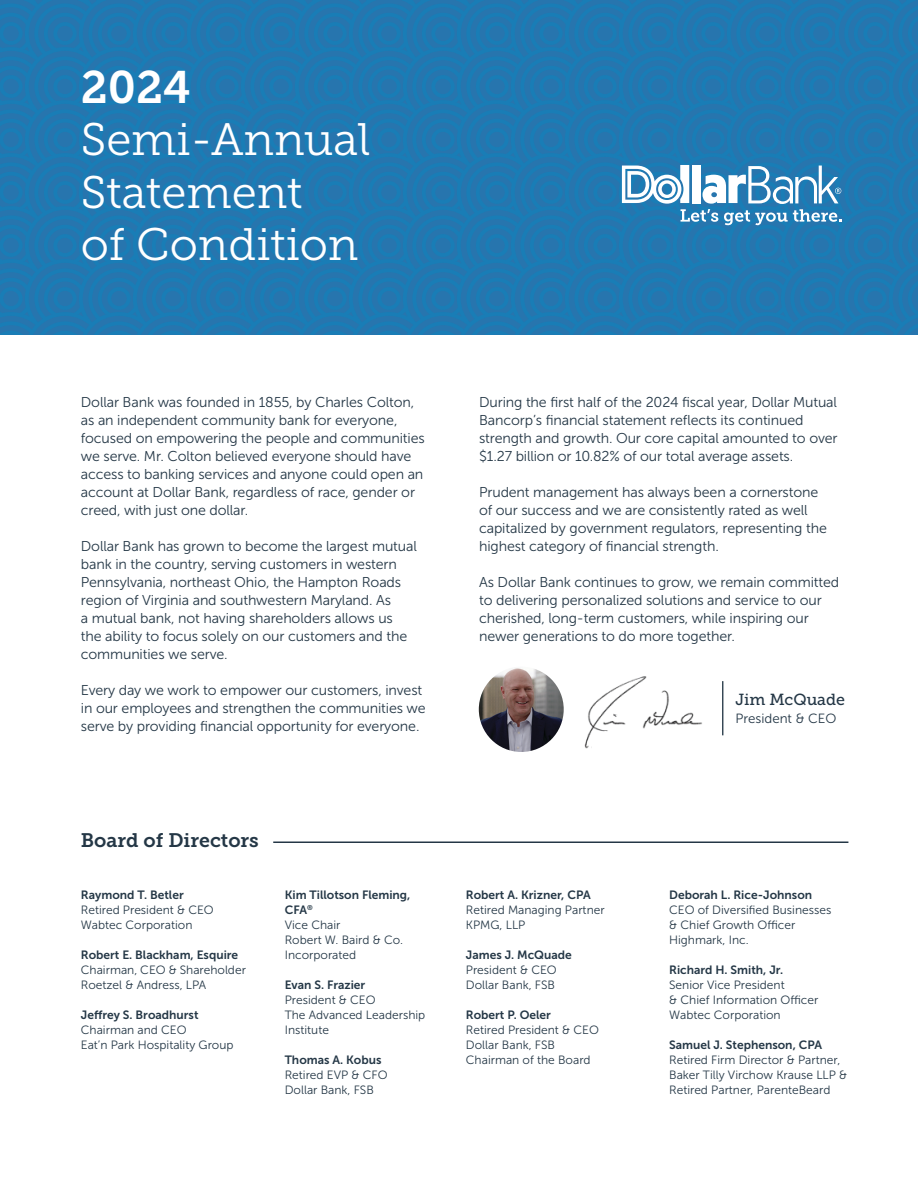
<style>
.page{position:relative;width:918px;height:1188px;background:#fff}
.page>*{position:absolute;margin:0;border:0;box-sizing:border-box;transform-origin:0 0}
.t1{font:45.3px/52.3px "Museo Slab 300";letter-spacing:-.005em;color:#fff}
.t2{font:45.3px "Museo Slab 700";color:#fff}
.t3{font:19.5px "Museo Slab 700";color:#243746}
.t4{font:16.05px "Museo Slab 500";color:#243746}
.t5{font:14.25px/18px "Museo Sans 300";letter-spacing:-.01em;color:#243746}
.t6{font:13.35px "Museo Sans 300";color:#243746}
.t7{font:12px/15px "Museo Sans 300";color:#243746}
.t8{font:12px/15px "Museo Sans 700";color:#243746}
</style>
<div class="page">
<div style="left:0;top:0;width:918px;height:335px;background:#2476af"></div>
<svg style="left:622px;top:165px;width:219px;height:60px"></svg>
<hr style="left:722px;top:681px;width:1px;height:54px;background:#243746">
<img style="left:479px;top:667px;width:85px;height:85px;border-radius:43px">
<img style="left:584px;top:676px;width:118px;height:73px">
<hr style="left:273px;top:842px;width:575px;height:1px;background:#243746">
<p class="t2" style="left:81px;top:62px;width:111px">2024</p>
<p class="t1" style="left:81px;top:114px;width:291px">Semi-Annual<br>Statement</p>
<p class="t1" style="left:81px;top:219px;width:279px">of Condition</p>
<p class="t5" style="left:81px;top:393px;width:345px">Dollar Bank was founded in 1855, by Charles Colton, as an independent community bank for everyone, focused on empowering the people and communities we serve. Mr. Colton believed everyone should have access to banking services and anyone could open an account at Dollar Bank, regardless of race, gender or creed, with just one dollar.</p>
<p class="t5" style="left:81px;top:537px;width:338px">Dollar Bank has grown to become the largest mutual bank in the country, serving customers in western Pennsylvania, northeast Ohio, the Hampton Roads region of Virginia and southwestern Maryland. As<br>a mutual bank, not having shareholders allows us the ability to focus solely on our customers and the communities we serve.</p>
<p class="t5" style="left:81px;top:681px;width:346px">Every day we work to empower our customers, invest in our employees and strengthen the communities we serve by providing financial opportunity for everyone.</p>
<p class="t3" style="left:81px;top:829px;width:180px">Board of Directors</p>
<p class="t8" style="left:81px;top:887px;width:104px">Raymond T. Betler</p>
<p class="t7" style="left:81px;top:902px;width:135px">Retired President &amp; CEO</p>
<p class="t7" style="left:81px;top:917px;width:113px">Wabtec Corporation</p>
<p class="t8" style="left:81px;top:947px;width:159px">Robert E. Blackham, Esquire</p>
<p class="t7" style="left:81px;top:962px;width:167px">Chairman, CEO &amp; Shareholder</p>
<p class="t7" style="left:81px;top:977px;width:127px">Roetzel &amp; Andress, LPA</p>
<p class="t8" style="left:81px;top:1007px;width:119px">Jeffrey S. Broadhurst</p>
<p class="t7" style="left:81px;top:1022px;width:107px">Chairman and CEO</p>
<p class="t7" style="left:81px;top:1037px;width:154px">Eat’n Park Hospitality Group</p>
<p class="t8" style="left:285px;top:887px;width:127px">Kim Tillotson Fleming,<br>CFA<sup>®</sup></p>
<p class="t7" style="left:285px;top:917px;width:57px">Vice Chair</p>
<p class="t7" style="left:285px;top:932px;width:120px">Robert W. Baird &amp; Co.<br>Incorporated</p>
<p class="t8" style="left:285px;top:977px;width:82px">Evan S. Frazier</p>
<p class="t7" style="left:285px;top:992px;width:92px">President &amp; CEO</p>
<p class="t7" style="left:285px;top:1007px;width:142px">The Advanced Leadership<br>Institute</p>
<p class="t8" style="left:285px;top:1052px;width:98px">Thomas A. Kobus</p>
<p class="t7" style="left:285px;top:1067px;width:104px">Retired EVP &amp; CFO</p>
<p class="t7" style="left:285px;top:1082px;width:91px">Dollar Bank, FSB</p>
<p class="t5" style="left:479px;top:393px;width:360px">During the first half of the 2024 fiscal year, Dollar Mutual Bancorp’s financial statement reflects its continued strength and growth. Our core capital amounted to over $1.27 billion or 10.82% of our total average assets.</p>
<p class="t5" style="left:479px;top:483px;width:349px">Prudent management has always been a cornerstone of our success and we are consistently rated as well capitalized by government regulators, representing the highest category of financial strength.</p>
<p class="t5" style="left:479px;top:573px;width:362px">As Dollar Bank continues to grow, we remain committed to delivering personalized solutions and service to our cherished, long-term customers, while inspiring our newer generations to do more together.</p>
<p class="t4" style="left:735px;top:691px;width:111px">Jim McQuade</p>
<p class="t6" style="left:735px;top:711px;width:102px">President &amp; CEO</p>
<p class="t8" style="left:466px;top:887px;width:126px">Robert A. Krizner, CPA</p>
<p class="t7" style="left:466px;top:902px;width:140px">Retired Managing Partner</p>
<p class="t7" style="left:466px;top:917px;width:61px">KPMG, LLP</p>
<p class="t8" style="left:466px;top:947px;width:108px">James J. McQuade</p>
<p class="t7" style="left:466px;top:962px;width:92px">President &amp; CEO</p>
<p class="t7" style="left:466px;top:977px;width:91px">Dollar Bank, FSB</p>
<p class="t8" style="left:466px;top:1007px;width:86px">Robert P. Oeler</p>
<p class="t7" style="left:466px;top:1022px;width:135px">Retired President &amp; CEO</p>
<p class="t7" style="left:466px;top:1037px;width:91px">Dollar Bank, FSB</p>
<p class="t7" style="left:466px;top:1052px;width:126px">Chairman of the Board</p>
<p class="t8" style="left:669px;top:887px;width:145px">Deborah L. Rice-Johnson</p>
<p class="t7" style="left:669px;top:902px;width:164px">CEO of Diversified Businesses</p>
<p class="t7" style="left:669px;top:917px;width:128px">&amp; Chief Growth Officer</p>
<p class="t7" style="left:669px;top:932px;width:81px">Highmark, Inc.</p>
<p class="t8" style="left:669px;top:962px;width:116px">Richard H. Smith, Jr.</p>
<p class="t7" style="left:669px;top:977px;width:117px">Senior Vice President</p>
<p class="t7" style="left:669px;top:992px;width:151px">&amp; Chief Information Officer</p>
<p class="t7" style="left:669px;top:1007px;width:113px">Wabtec Corporation</p>
<p class="t8" style="left:669px;top:1037px;width:154px">Samuel J. Stephenson, CPA</p>
<p class="t7" style="left:669px;top:1052px;width:173px">Retired Firm Director &amp; Partner,</p>
<p class="t7" style="left:669px;top:1067px;width:180px">Baker Tilly Virchow Krause LLP &amp;</p>
<p class="t7" style="left:669px;top:1082px;width:163px">Retired Partner, ParenteBeard</p>
</div>
